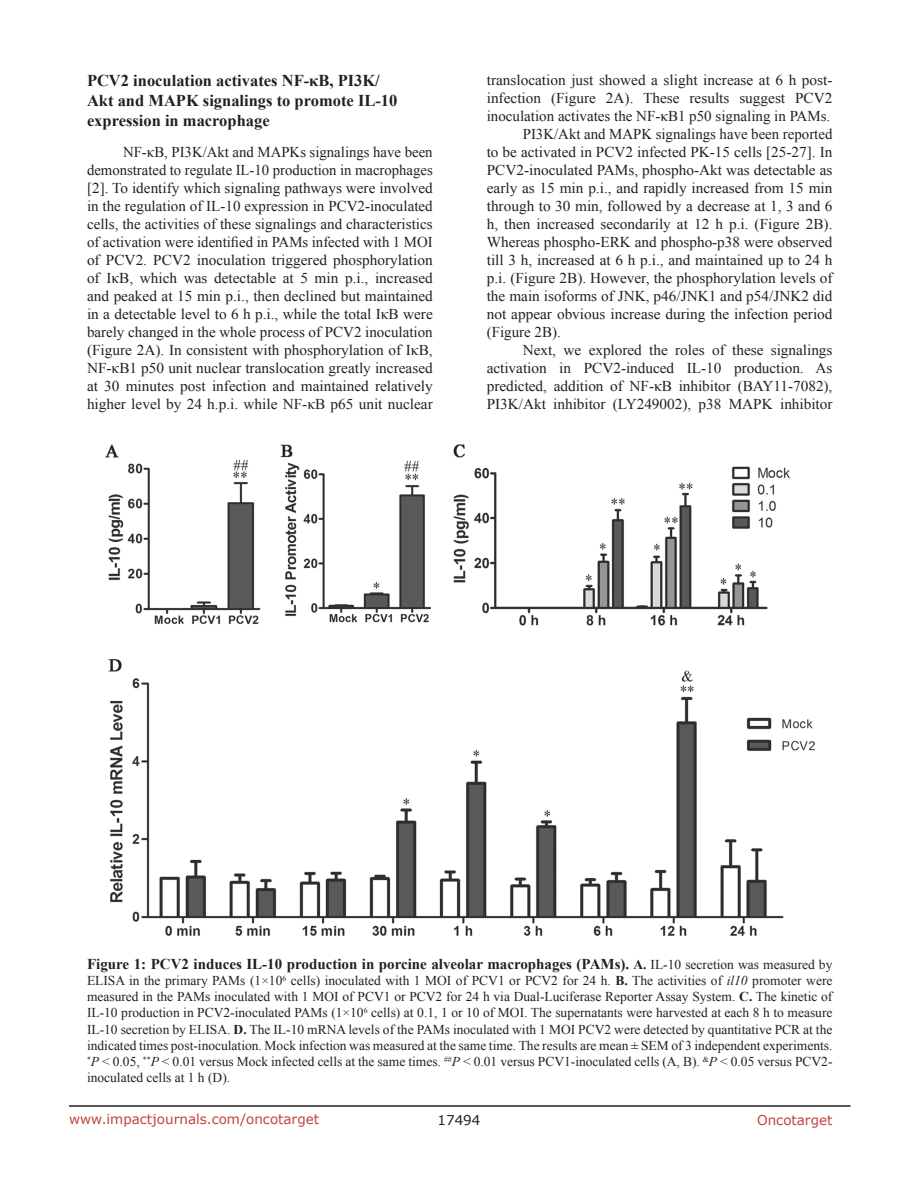
<style>
.page{position:relative;width:918px;height:1188px;background:#fff}
.page>*{position:absolute;margin:0;border:0;box-sizing:border-box;transform-origin:0 0}
.SubHeading{font:700 16.5px/19.8px "Times New Roman";color:#231f20}
.BodyText{font:15px/18px "Times New Roman";color:#231f20;text-align:justify}
.figuretext{font:700 15px "Times New Roman";color:#231f20}
.figuretext-2{font:13.5px/16.2px "Times New Roman";color:#231f20;text-align:justify}
.t1{font:13.5px "Verdana";color:#c24141}
.t2{font:13.5px "Verdana";color:#231f20}
.s1{font-size:13.5px}
.s2{font-weight:400;font-size:13.5px}
.s3{font-weight:700}
.s4{font-style:italic}
</style>
<div class="page">
<hr style="left:69px;top:1105px;width:781px;height:2px;background:#231f20">
<img style="left:105px;top:444px;width:709px;height:492px">
<p class="SubHeading" style="left:87px;top:70px;width:312px">PCV2 inoculation activates NF-κB, PI3K/<br>Akt and MAPK signalings to promote IL-10 expression in macrophage</p>
<p class="BodyText" style="left:87px;top:143px;width:347px;text-indent:36px">NF-κB, PI3K/Akt and MAPKs signalings have been demonstrated to regulate IL-10 production in macrophages [2]. To identify which signaling pathways were involved in the regulation of IL-10 expression in PCV2-inoculated cells, the activities of these signalings and characteristics of activation were identified in PAMs infected with 1 MOI of PCV2. PCV2 inoculation triggered phosphorylation of IκB, which was detectable at 5 min p.i., increased and peaked at 15 min p.i., then declined but maintained in a detectable level to 6 h p.i., while the total IκB were barely changed in the whole process of PCV2 inoculation (Figure 2A). In consistent with phosphorylation of IκB, NF-κB1 p50 unit nuclear translocation greatly increased at 30 minutes post infection and maintained relatively higher level by 24 h.p.i. while NF-κB p65 unit nuclear</p>
<p class="BodyText" style="left:487px;top:71px;width:347px">translocation just showed a slight increase at 6 h post&shy;infection (Figure 2A). These results suggest PCV2 inoculation activates the NF-κB1 p50 signaling in PAMs.</p>
<p class="BodyText" style="left:487px;top:125px;width:347px;text-indent:36px">PI3K/Akt and MAPK signalings have been reported to be activated in PCV2 infected PK-15 cells [25-27]. In PCV2-inoculated PAMs, phospho-Akt was detectable as early as 15 min p.i., and rapidly increased from 15 min through to 30 min, followed by a decrease at 1, 3 and 6 h, then increased secondarily at 12 h p.i. (Figure 2B).<br>Whereas phospho-ERK and phospho-p38 were observed till 3 h, increased at 6 h p.i., and maintained up to 24 h p.i. (Figure 2B). However, the phosphorylation levels of the main isoforms of JNK, p46/JNK1 and p54/JNK2 did not appear obvious increase during the infection period (Figure 2B).</p>
<p class="BodyText" style="left:487px;top:341px;width:347px;text-indent:36px">Next, we explored the roles of these signalings activation in PCV2-induced IL-10 production. As predicted, addition of NF-κB inhibitor (BAY11-7082), PI3K/Akt inhibitor (LY249002), p38 MAPK inhibitor</p>
<p class="figuretext" style="left:87px;top:953px;width:747px">Figure 1: PCV2 induces IL-10 production in porcine alveolar macrophages (PAMs). <span class="s1">A.</span> <span class="s2">IL-10 secretion was measured by</span></p>
<p class="figuretext-2" style="left:87px;top:972px;width:747px">ELISA in the primary PAMs (1×10<sup>6</sup> cells) inoculated with 1 MOI of PCV1 or PCV2 for 24 h. <span class="s3">B.</span> The activities of <span class="s4">il10</span> promoter were measured in the PAMs inoculated with 1 MOI of PCV1 or PCV2 for 24 h via Dual-Luciferase Reporter Assay System. <span class="s3">C.</span> The kinetic of IL-10 production in PCV2-inoculated PAMs (1×10<sup>6</sup> cells) at 0.1, 1 or 10 of MOI. The supernatants were harvested at each 8 h to measure IL-10 secretion by ELISA. <span class="s3">D.</span> The IL-10 mRNA levels of the PAMs inoculated with 1 MOI PCV2 were detected by quantitative PCR at the indicated times post-inoculation. Mock infection was measured at the same time. The results are mean ± SEM of 3 independent experiments. <sup>*</sup><span class="s4">P</span> &lt; 0.05, <sup>**</sup><span class="s4">P</span> &lt; 0.01 versus Mock infected cells at the same times. <sup>##</sup><span class="s4">P</span> &lt; 0.01 versus PCV1-inoculated cells (A, B). <sup>&amp;</sup><span class="s4">P</span> &lt; 0.05 versus PCV2- inoculated cells at 1 h (D).</p>
<p class="t1" style="left:69px;top:1110px;width:252px">www.impactjournals.com/oncotarget</p>
<p class="t2" style="left:438px;top:1111px;width:44px">17494</p>
<p class="t1" style="left:757px;top:1111px;width:77px">Oncotarget</p>
</div>
